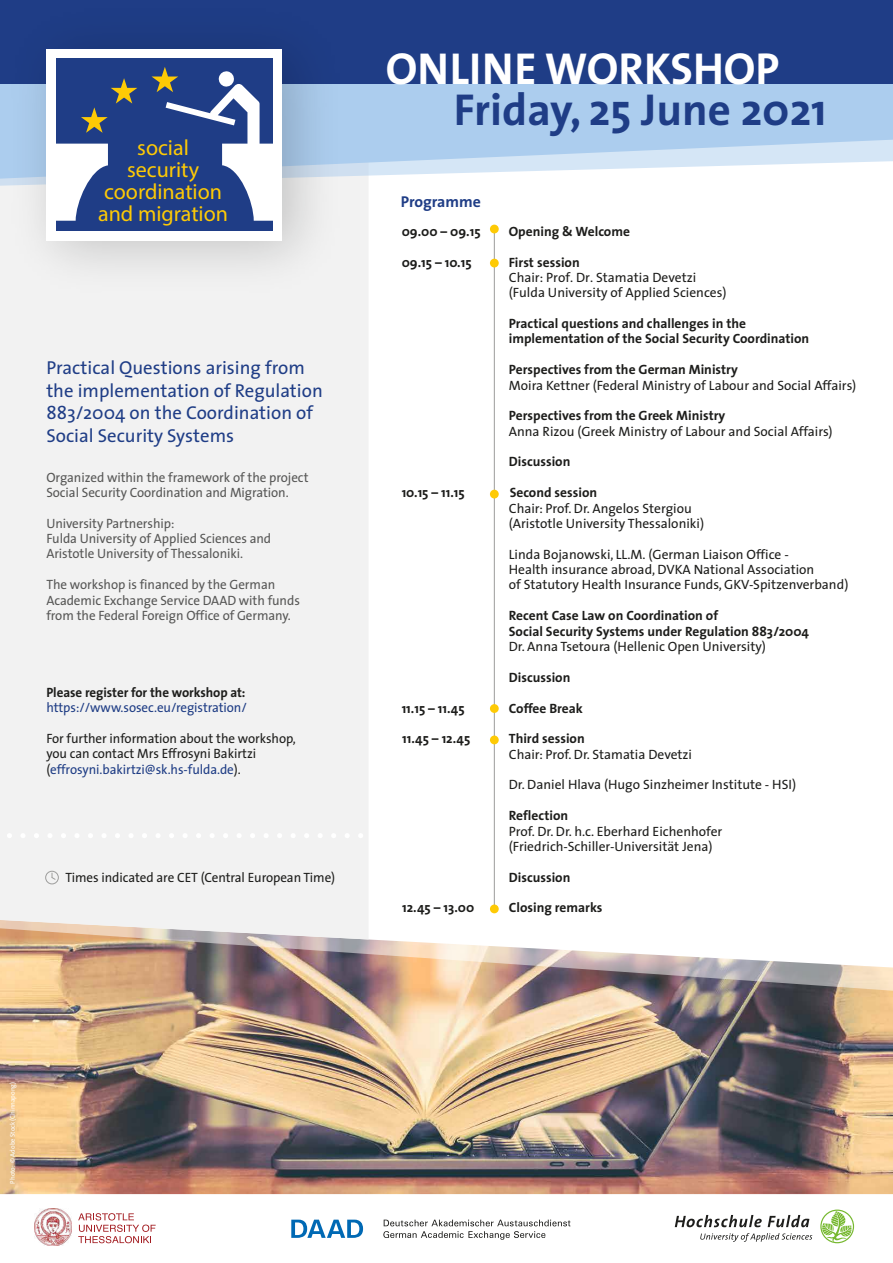
<style>
.page{position:relative;width:893px;height:1263px;background:#fff}
.page>*{position:absolute;margin:0;border:0;box-sizing:border-box;transform-origin:0 0}
.t1{font:700 45px "The Sans";color:#1f3d86}
.t2{font:700 45px "The Sans";color:#fff}
.t3{font:22.05px/22px "Myriad Pro";color:#feca05;text-align:center}
.t4{font:18.75px/22.5px "The Sans";color:#1f3d86}
.t5{font:700 15.75px "The Sans";color:#1f3d86}
.t6{font:13.5px/15.4px "The Sans";color:#1d1d1b}
.t7{font:700 13.5px/15.4px "The Sans";color:#1d1d1b}
.t8{font:13.5px/15.4px "The Sans";letter-spacing:-.005em;color:#575756}
.t9{font:13.5px "The Sans";letter-spacing:-.005em;color:#1f3d85}
.t10{font:6.75px "The Sans";letter-spacing:-.005em;color:#fff}
.s1{color:#1f3d85}
</style>
<div class="page">
<img style="left:0;top:991px;width:893px;height:203px">
<img style="left:0;top:967px;width:893px;height:24px">
<svg style="left:0;top:581px;width:880px;height:386px"></svg>
<div style="left:0;top:186px;width:369px;height:753px;background:#f2f2f2"></div>
<svg style="left:362px;top:84px;width:531px;height:95px;background:#bcd7f1"></svg>
<div style="left:0;top:0;width:893px;height:84px;background:#1f3d86"></div>
<div style="left:45px;top:871px;width:14px;height:13px;border:1px solid #9d9d9c;border-radius:50%"></div>
<svg style="left:51px;top:873px;width:5px;height:7px"></svg>
<hr style="left:494px;top:232px;width:1px;height:677px;background:#9d9d9c">
<div style="left:490px;top:225px;width:9px;height:8px;background:#feca05;border-radius:50%"></div>
<div style="left:490px;top:735px;width:9px;height:9px;background:#feca05;border-radius:50%"></div>
<div style="left:490px;top:904px;width:9px;height:9px;background:#feca05;border-radius:50%"></div>
<div style="left:490px;top:704px;width:9px;height:9px;background:#feca05;border-radius:50%"></div>
<div style="left:490px;top:490px;width:9px;height:8px;background:#feca05;border-radius:50%"></div>
<div style="left:490px;top:259px;width:9px;height:8px;background:#feca05;border-radius:50%"></div>
<svg style="left:0;top:833px;width:361px;height:5px"></svg>
<img style="left:35px;top:1208px;width:37px;height:37px">
<svg style="left:78px;top:1213px;width:78px;height:30px"></svg>
<svg style="left:383px;top:1219px;width:187px;height:21px"></svg>
<svg style="left:291px;top:1219px;width:72px;height:19px"></svg>
<svg style="left:820px;top:1209px;width:34px;height:34px"></svg>
<svg style="left:675px;top:1215px;width:87px;height:12px"></svg>
<svg style="left:768px;top:1215px;width:41px;height:12px"></svg>
<svg style="left:700px;top:1233px;width:112px;height:9px"></svg>
<img style="left:0;top:48px;width:362px;height:267px">
<div style="left:46px;top:49px;width:236px;height:192px;background:#fff"></div>
<div style="left:56px;top:58px;width:217px;height:173px;background:#1f3d86"></div>
<svg style="left:56px;top:144px;width:52px;height:77px"></svg>
<svg style="left:81px;top:78px;width:56px;height:55px"></svg>
<svg style="left:152px;top:67px;width:121px;height:154px"></svg>
<h2 class="t3" style="left:98px;top:138px;width:131px">social<br>security coordination and migration</h2>
<h3 class="t4" style="left:46px;top:358px;width:278px">Practical Questions arising from the implementation of Regulation<br>883/2004 on the Coordination of<br>Social Security Systems</h3>
<p class="t8" style="left:46px;top:470px;width:264px">Organized within the framework of the project<br>Social Security Coordination and Migration.</p>
<p class="t8" style="left:46px;top:516px;width:226px">University Partnership:<br>Fulda University of Applied Sciences and<br>Aristotle University of Thessaloniki.</p>
<p class="t8" style="left:46px;top:578px;width:255px">The workshop is financed by the German<br>Academic Exchange Service DAAD with funds from the Federal Foreign Office of Germany.</p>
<p class="t7" style="left:46px;top:686px;width:201px">Please register for the workshop at:</p>
<p class="t9" style="left:46px;top:702px;width:202px">https://www.sosec.eu/registration/</p>
<p class="t6" style="left:46px;top:732px;width:251px">For further information about the workshop, you can contact Mrs Effrosyni Bakirtzi (<span class="s1">effrosyni.bakirtzi@sk.hs-fulda.de</span>).</p>
<p class="t6" style="left:65px;top:870px;width:271px">Times indicated are CET (Central European Time)</p>
<h1 class="t2" style="left:386px;top:50px;width:395px">ONLINE WORKSHOP</h1>
<h1 class="t1" style="left:454px;top:92px;width:374px">Friday, 25 June 2021</h1>
<p class="t5" style="left:401px;top:196px;width:82px">Programme</p>
<p class="t7" style="left:402px;top:225px;width:81px">09.00 – 09.15</p>
<p class="t7" style="left:509px;top:225px;width:123px">Opening &amp; Welcome</p>
<p class="t7" style="left:402px;top:256px;width:71px">09.15 – 10.15</p>
<p class="t7" style="left:509px;top:256px;width:72px">First session</p>
<p class="t6" style="left:509px;top:271px;width:219px">Chair: Prof. Dr. Stamatia Devetzi (Fulda University of Applied Sciences)</p>
<p class="t7" style="left:509px;top:317px;width:302px">Practical questions and challenges in the implementation of the Social Security Coordination</p>
<p class="t7" style="left:509px;top:363px;width:231px">Perspectives from the German Ministry</p>
<p class="t6" style="left:509px;top:378px;width:349px">Moira Kettner (Federal Ministry of Labour and Social Affairs)</p>
<p class="t7" style="left:509px;top:409px;width:218px">Perspectives from the Greek Ministry</p>
<p class="t6" style="left:509px;top:425px;width:325px">Anna Rizou (Greek Ministry of Labour and Social Affairs)</p>
<p class="t7" style="left:509px;top:455px;width:63px">Discussion</p>
<p class="t7" style="left:402px;top:486px;width:65px">10.15 – 11.15</p>
<p class="t7" style="left:510px;top:486px;width:89px">Second session</p>
<p class="t6" style="left:509px;top:501px;width:197px">Chair: Prof. Dr. Angelos Stergiou (Aristotle University Thessaloniki)</p>
<p class="t6" style="left:509px;top:548px;width:341px">Linda Bojanowski, LL.M. (German Liaison Office -<br>Health insurance abroad, DVKA National Association<br>of Statutory Health Insurance Funds, GKV-Spitzenverband)</p>
<p class="t7" style="left:509px;top:609px;width:302px">Recent Case Law on Coordination of<br>Social Security Systems under Regulation 883/2004</p>
<p class="t6" style="left:509px;top:640px;width:259px">Dr. Anna Tsetoura (Hellenic Open University)</p>
<p class="t7" style="left:509px;top:671px;width:63px">Discussion</p>
<p class="t7" style="left:402px;top:701px;width:65px">11.15 – 11.45</p>
<p class="t7" style="left:509px;top:701px;width:76px">Coffee Break</p>
<p class="t7" style="left:402px;top:732px;width:70px">11.45 – 12.45</p>
<p class="t7" style="left:509px;top:732px;width:77px">Third session</p>
<p class="t6" style="left:509px;top:747px;width:185px">Chair: Prof. Dr. Stamatia Devetzi</p>
<p class="t6" style="left:509px;top:778px;width:289px">Dr. Daniel Hlava (Hugo Sinzheimer Institute - HSI)</p>
<p class="t7" style="left:509px;top:809px;width:61px">Reflection</p>
<p class="t6" style="left:509px;top:824px;width:215px">Prof. Dr. Dr. h.c. Eberhard Eichenhofer (Friedrich-Schiller-Universität Jena)</p>
<p class="t7" style="left:509px;top:871px;width:63px">Discussion</p>
<p class="t7" style="left:402px;top:901px;width:74px">12.45 – 13.00</p>
<p class="t7" style="left:509px;top:901px;width:95px">Closing remarks</p>
<p class="t10" style="left:10px;top:1183px;width:103px;rotate:-90deg">Photo: © Adobe Stock (Chinnapong)</p>
</div>
